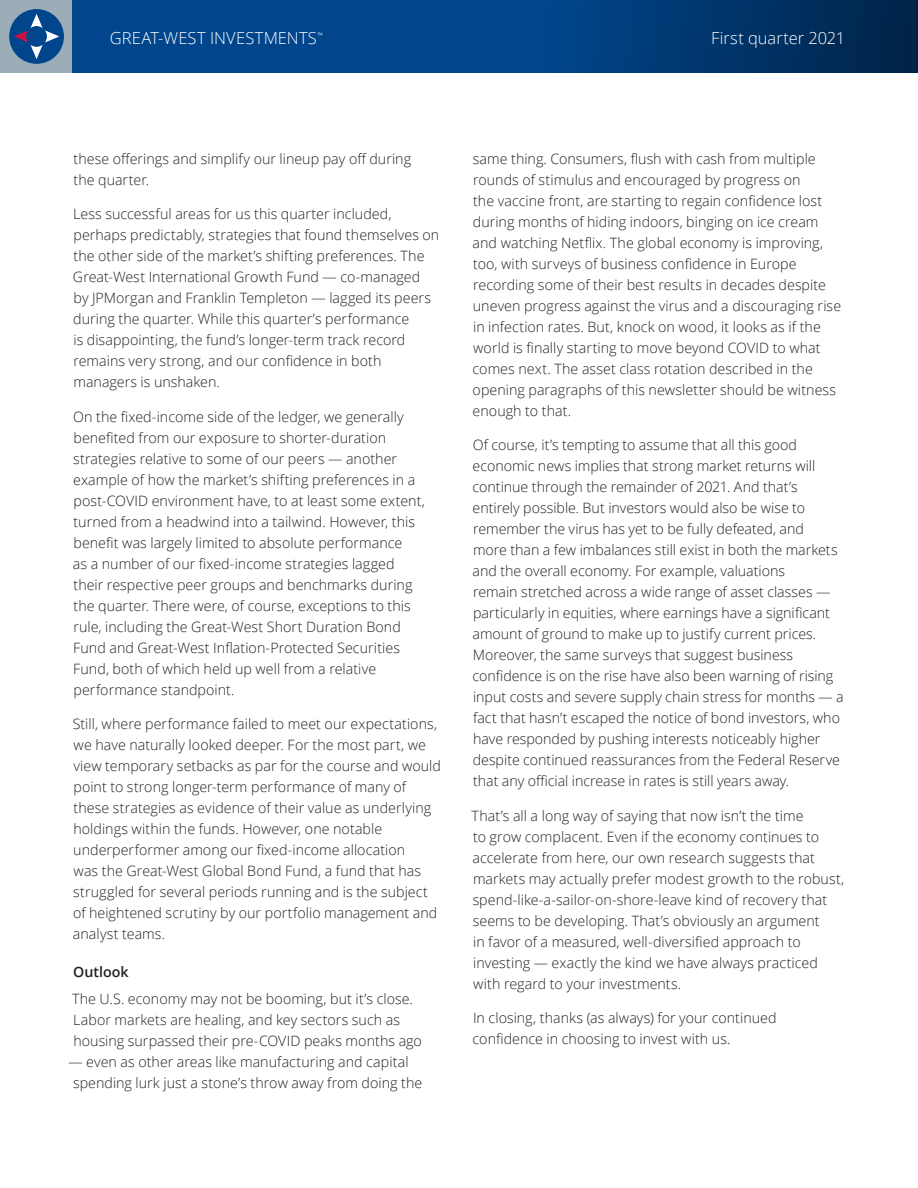
<style>
.page{position:relative;width:918px;height:1188px;background:#fff}
.page>*{position:absolute;margin:0;border:0;box-sizing:border-box;transform-origin:0 0}
.t1{font:300 16.5px "Open Sans";letter-spacing:.005em;color:#fff}
.Body{font:300 14.25px/21px "Open Sans";color:#231f20}
.Subhead_1_span{font:600 14.25px "Open Sans";color:#231f20}
.t2{font:300 7.35px "Open Sans";color:#fff}
</style>
<div class="page">
<div style="left:0;top:0;width:73px;height:73px;background:#9badb7"></div>
<div style="left:72px;top:0;width:846px;height:73px;background:#01468c"></div>
<svg style="left:9px;top:9px;width:55px;height:55px"></svg>
<svg style="left:595px;top:0;width:323px;height:73px;background:#003164"></svg>
<p class="t1" style="left:110px;top:27px;width:208px">GREAT-WEST INVESTMENTS</p>
<p class="t2" style="left:317px;top:30px;width:7px">™</p>
<p class="t1" style="left:711px;top:27px;width:135px">First quarter 2021</p>
<p class="Body" style="left:73px;top:148px;width:339px">these offerings and simplify our lineup pay off during the quarter.</p>
<p class="Body" style="left:73px;top:203px;width:368px">Less successful areas for us this quarter included, perhaps predictably, strategies that found themselves on the other side of the market’s shifting preferences. The Great-West International Growth Fund — co-managed<br>by JPMorgan and Franklin Templeton — lagged its peers during the quarter. While this quarter’s performance<br>is disappointing, the fund’s longer-term track record remains very strong, and our confidence in both managers is unshaken.</p>
<p class="Body" style="left:73px;top:406px;width:353px">On the fixed-income side of the ledger, we generally benefited from our exposure to shorter-duration strategies relative to some of our peers — another example of how the market’s shifting preferences in a post-COVID environment have, to at least some extent, turned from a headwind into a tailwind. However, this benefit was largely limited to absolute performance<br>as a number of our fixed-income strategies lagged their respective peer groups and benchmarks during the quarter. There were, of course, exceptions to this rule, including the Great-West Short Duration Bond Fund and Great-West Inflation-Protected Securities Fund, both of which held up well from a relative performance standpoint.</p>
<p class="Body" style="left:73px;top:713px;width:370px">Still, where performance failed to meet our expectations, we have naturally looked deeper. For the most part, we view temporary setbacks as par for the course and would point to strong longer-term performance of many of these strategies as evidence of their value as underlying holdings within the funds. However, one notable underperformer among our fixed-income allocation<br>was the Great-West Global Bond Fund, a fund that has struggled for several periods running and is the subject of heightened scrutiny by our portfolio management and analyst teams.</p>
<p class="Subhead_1_span" style="left:73px;top:962px;width:57px">Outlook</p>
<p class="Body" style="left:72px;top:988px;width:351px">The U.S. economy may not be booming, but itʼs close.<br>Labor markets are healing, and key sectors such as housing surpassed their pre-COVID peaks months ago</p>
<p class="Body" style="left:73px;top:1051px;width:351px;text-indent:-5px">— even as other areas like manufacturing and capital spending lurk just a stone’s throw away from doing the</p>
<p class="Body" style="left:473px;top:148px;width:370px">same thing. Consumers, flush with cash from multiple rounds of stimulus and encouraged by progress on<br>the vaccine front, are starting to regain confidence lost during months of hiding indoors, binging on ice cream and watching Netflix. The global economy is improving, too, with surveys of business confidence in Europe recording some of their best results in decades despite uneven progress against the virus and a discouraging rise in infection rates. But, knock on wood, it looks as if the world is finally starting to move beyond COVID to what comes next. The asset class rotation described in the opening paragraphs of this newsletter should be witness enough to that.</p>
<p class="Body" style="left:473px;top:434px;width:373px">Of course, itʼs tempting to assume that all this good economic news implies that strong market returns will continue through the remainder of 2021. And that’s entirely possible. But investors would also be wise to remember the virus has yet to be fully defeated, and<br>more than a few imbalances still exist in both the markets and the overall economy. For example, valuations<br>remain stretched across a wide range of asset classes — particularly in equities, where earnings have a significant amount of ground to make up to justify current prices.<br>Moreover, the same surveys that suggest business confidence is on the rise have also been warning of rising input costs and severe supply chain stress for months — a fact that hasn’t escaped the notice of bond investors, who have responded by pushing interests noticeably higher despite continued reassurances from the Federal Reserve that any official increase in rates is still years away.</p>
<p class="Body" style="left:472px;top:805px;width:374px">That’s all a long way of saying that now isn’t the time<br>to grow complacent. Even if the economy continues to accelerate from here, our own research suggests that markets may actually prefer modest growth to the robust, spend-like-a-sailor-on-shore-leave kind of recovery that seems to be developing. That’s obviously an argument<br>in favor of a measured, well-diversified approach to investing — exactly the kind we have always practiced with regard to your investments.</p>
<p class="Body" style="left:473px;top:1007px;width:305px">In closing, thanks (as always) for your continued confidence in choosing to invest with us.</p>
</div>
